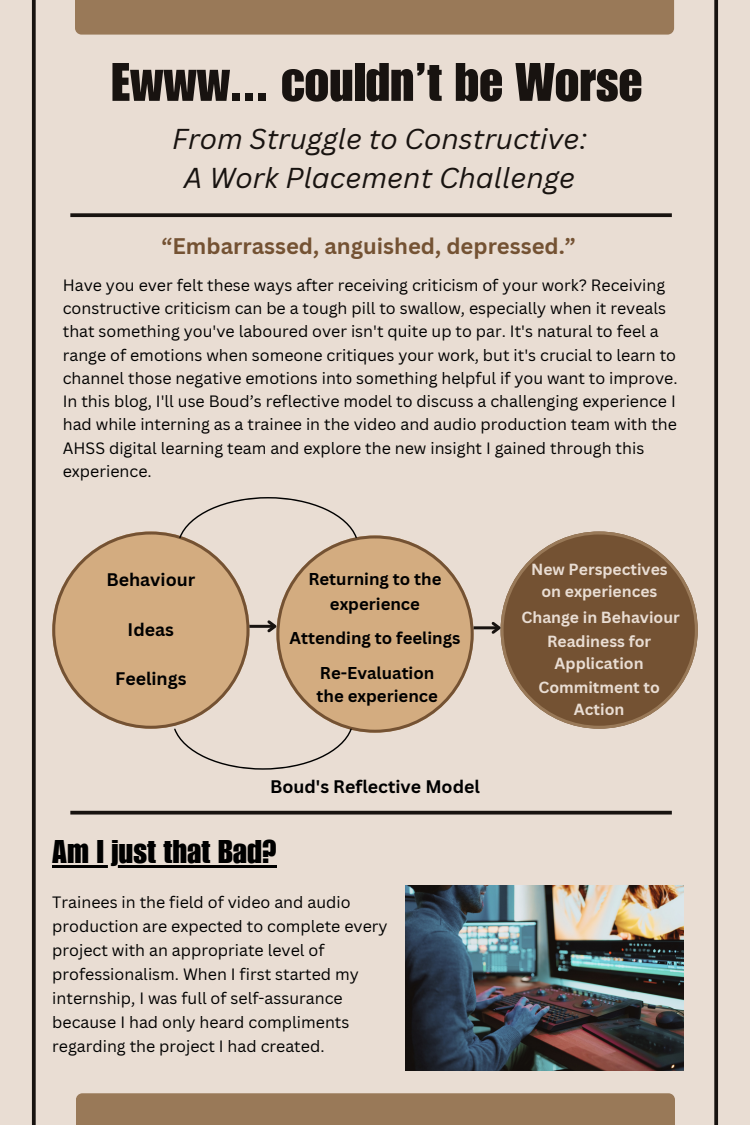
<style>
.page{position:relative;width:750px;height:1125px;background:#e9ddd3}
.page>*{position:absolute;margin:0;border:0;box-sizing:border-box;transform-origin:0 0}
.t1{font:53px "Impact LT Std";color:#181310}
.t2{font:32px "Impact LT Std";color:#000}
.t3{font:italic 28px/39px "Canva Sans";color:#181310;text-align:center}
.t4{font:700 22px "Canva Sans";color:#745233}
.t5{font:700 17.7px "Canva Sans";color:#000}
.t6{font:700 16.7px/24.8px "Canva Sans";color:#000;text-align:center}
.t7{font:16px/23.2px "Canva Sans";color:#000}
.t8{font:700 15.7px/21.9px "Canva Sans";color:#e9ddd3;text-align:center}
</style>
<div class="page">
<svg style="left:70px;top:213px;width:602px;height:4px;background:#27221e"></svg>
<svg style="left:70px;top:811px;width:602px;height:4px;background:#2f2a26"></svg>
<div style="left:75px;top:0;width:599px;height:34px;background:#997958"></div>
<svg style="left:714px;top:0;width:4px;height:1125px;background:#27221e"></svg>
<svg style="left:32px;top:0;width:4px;height:1125px;background:#28221f"></svg>
<svg style="left:276px;top:535px;width:198px;height:198px"></svg>
<svg style="left:52px;top:532px;width:197px;height:197px"></svg>
<svg style="left:501px;top:532px;width:197px;height:197px"></svg>
<hr style="left:249px;top:625px;width:26px;height:3px;background:#181310">
<svg style="left:265px;top:618px;width:15px;height:17px"></svg>
<hr style="left:474px;top:626px;width:25px;height:3px;background:#181310">
<svg style="left:489px;top:619px;width:15px;height:18px"></svg>
<svg style="left:179px;top:497px;width:178px;height:41px"></svg>
<svg style="left:174px;top:729px;width:178px;height:41px"></svg>
<img style="left:406px;top:885px;width:277px;height:185px">
<hr style="left:52px;top:865px;width:225px;height:3px;background:#000">
<div style="left:76px;top:1093px;width:599px;height:32px;background:#997958"></div>
<h1 class="t1" style="left:111px;top:63px;width:532px">Ewww... couldn’t be Worse</h1>
<h3 class="t3" style="left:172px;top:119px;width:416px">From Struggle to Constructive:<br>A Work Placement Challenge</h3>
<h3 class="t4" style="left:162px;top:231px;width:416px">“Embarrassed, anguished, depressed.”</h3>
<p class="t7" style="left:63px;top:273px;width:616px">Have you ever felt these ways after receiving criticism of your work? Receiving constructive criticism can be a tough pill to swallow, especially when it reveals that something you've laboured over isn't quite up to par. It's natural to feel a range of emotions when someone critiques your work, but it's crucial to learn to channel those negative emotions into something helpful if you want to improve.<br>In this blog, I'll use Boud’s reflective model to discuss a challenging experience I had while interning as a trainee in the video and audio production team with the AHSS digital learning team and explore the new insight I gained through this experience.</p>
<p class="t5" style="left:106px;top:567px;width:90px">Behaviour</p>
<p class="t5" style="left:128px;top:617px;width:48px">Ideas</p>
<p class="t5" style="left:115px;top:666px;width:73px">Feelings</p>
<p class="t6" style="left:308px;top:567px;width:135px">Returning to the experience</p>
<p class="t6" style="left:290px;top:621px;width:172px;line-height:34.3px">Attending to feelings<br>Re-Evaluation</p>
<p class="t6" style="left:317px;top:683px;width:123px">the experience</p>
<p class="t5" style="left:270px;top:774px;width:211px">Boud's Reflective Model</p>
<h2 class="t2" style="left:52px;top:840px;width:227px">Am I just that Bad?</h2>
<p class="t7" style="left:52px;top:890px;width:337px;line-height:24px">Trainees in the field of video and audio production are expected to complete every project with an appropriate level of professionalism. When I first started my internship, I was full of self-assurance because I had only heard compliments regarding the project I had created.</p>
<p class="t8" style="left:531px;top:558px;width:138px">New Perspectives on experiences</p>
<p class="t8" style="left:521px;top:605px;width:160px;line-height:23.9px">Change in Behaviour<br>Readiness for</p>
<p class="t8" style="left:538px;top:651px;width:123px;line-height:24px">Application<br>Commitment to</p>
<p class="t8" style="left:574px;top:698px;width:52px">Action</p>
</div>
